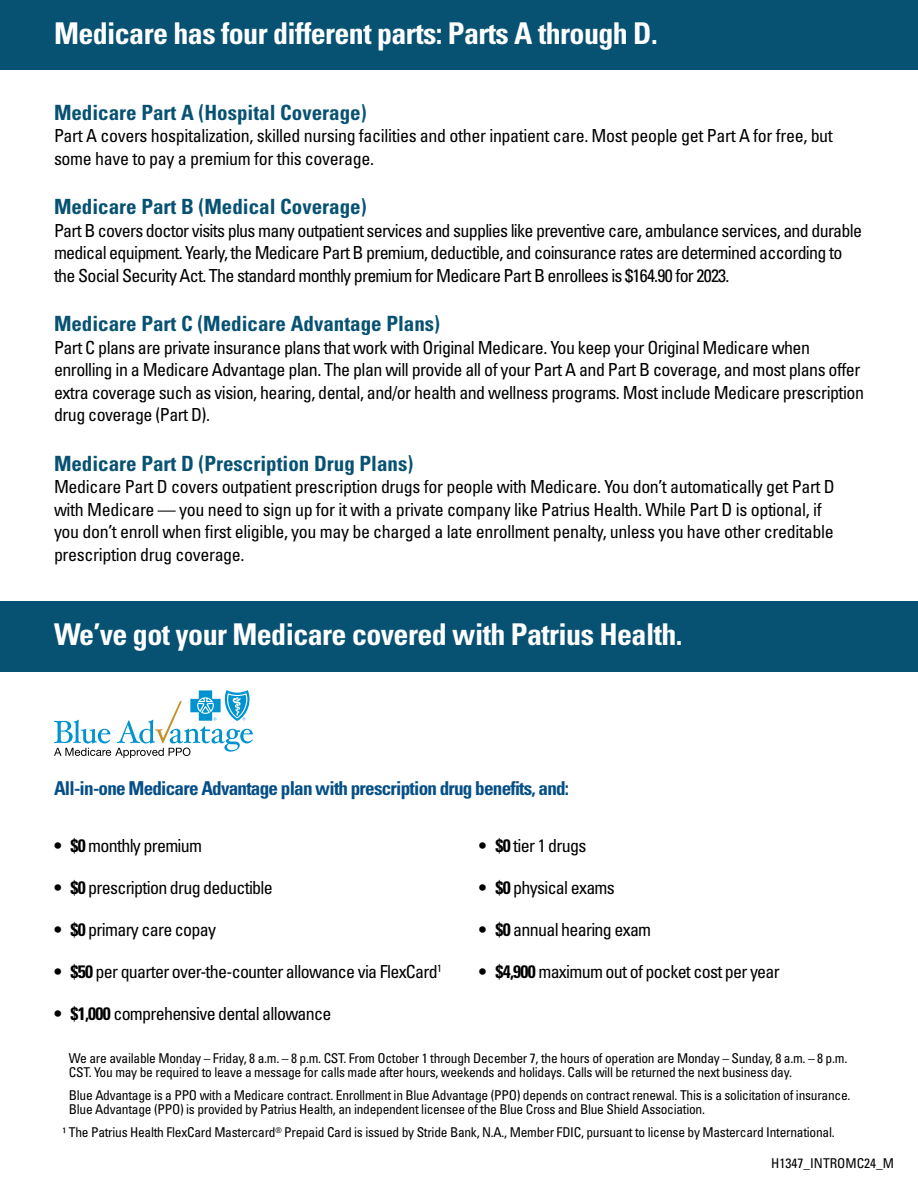
<style>
.page{position:relative;width:918px;height:1188px;background:#fff}
.page>*{position:absolute;margin:0;border:0;box-sizing:border-box;transform-origin:0 0}
.t1{font:700 condensed 30px "Univers LT Std";letter-spacing:-.02em;color:#fff}
.t2{font:700 condensed 21px "Univers LT Std";color:#075272}
.t3{font:700 condensed 19.2px "Univers LT Std";letter-spacing:-.04em;color:#054f87}
.t4{font:condensed 18px/22.5px "Univers LT Std";letter-spacing:-.03em;color:#000}
.disclaimer{font:condensed 13.5px/13.5px "Univers LT Std";letter-spacing:-.02em;color:#000}
.disclaimer-2{font:condensed 13.5px "Univers LT Std";color:#000}
.s1{font-weight:700}
</style>
<div class="page">
<div style="left:0;top:0;width:918px;height:69px;background:#075272"></div>
<div style="left:0;top:602px;width:918px;height:70px;background:#075272"></div>
<svg style="left:54px;top:690px;width:199px;height:68px"></svg>
<h2 class="t1" style="left:54px;top:15px;width:605px">Medicare has four different parts: Parts A through D.</h2>
<h3 class="t2" style="left:54px;top:100px;width:314px">Medicare Part A (Hospital Coverage)</h3>
<p class="t4" style="left:54px;top:125px;width:780px">Part A covers hospitalization, skilled nursing facilities and other inpatient care. Most people get Part A for free, but some have to pay a premium for this coverage.</p>
<h3 class="t2" style="left:54px;top:194px;width:314px">Medicare Part B (Medical Coverage)</h3>
<p class="t4" style="left:54px;top:219px;width:810px">Part B covers doctor visits plus many outpatient services and supplies like preventive care, ambulance services, and durable medical equipment. Yearly, the Medicare Part B premium, deductible, and coinsurance rates are determined according to the Social Security Act. The standard monthly premium for Medicare Part B enrollees is $164.90 for 2023.</p>
<h3 class="t2" style="left:54px;top:311px;width:388px">Medicare Part C (Medicare Advantage Plans)</h3>
<p class="t4" style="left:54px;top:336px;width:812px">Part C plans are private insurance plans that work with Original Medicare. You keep your Original Medicare when enrolling in a Medicare Advantage plan. The plan will provide all of your Part A and Part B coverage, and most plans offer extra coverage such as vision, hearing, dental, and/or health and wellness programs. Most include Medicare prescription drug coverage (Part D).</p>
<h3 class="t2" style="left:54px;top:451px;width:361px">Medicare Part D (Prescription Drug Plans)</h3>
<p class="t4" style="left:54px;top:476px;width:782px">Medicare Part D covers outpatient prescription drugs for people with Medicare. You don’t automatically get Part D with Medicare — you need to sign up for it with a private company like Patrius Health. While Part D is optional, if you don’t enroll when first eligible, you may be charged a late enrollment penalty, unless you have other creditable prescription drug coverage.</p>
<h2 class="t1" style="left:54px;top:616px;width:630px">We’ve got your Medicare covered with Patrius Health.</h2>
<h3 class="t3" style="left:54px;top:777px;width:517px">All-in-one Medicare Advantage plan with prescription drug benefits, and:</h3>
<p class="t4" style="left:54px;top:834px;width:150px"><span class="s1">• $0</span> monthly premium</p>
<p class="t4" style="left:54px;top:876px;width:220px"><span class="s1">• $0</span> prescription drug deductible</p>
<p class="t4" style="left:54px;top:918px;width:164px"><span class="s1">• $0</span> primary care copay</p>
<p class="t4" style="left:54px;top:960px;width:389px"><span class="s1">• $50</span> per quarter over-the-counter allowance via FlexCard<sup>1</sup></p>
<p class="t4" style="left:54px;top:1002px;width:279px"><span class="s1">• $1,000</span> comprehensive dental allowance</p>
<p class="t4" style="left:479px;top:834px;width:109px"><span class="s1">• $0</span> tier 1 drugs</p>
<p class="t4" style="left:479px;top:876px;width:137px"><span class="s1">• $0</span> physical exams</p>
<p class="t4" style="left:479px;top:918px;width:174px"><span class="s1">• $0</span> annual hearing exam</p>
<p class="t4" style="left:479px;top:960px;width:302px"><span class="s1">• $4,900</span> maximum out of pocket cost per year</p>
<p class="disclaimer" style="left:69px;top:1051px;width:780px">We are available Monday – Friday, 8 a.m. – 8 p.m. CST. From October 1 through December 7, the hours of operation are Monday – Sunday, 8 a.m. – 8 p.m.<br>CST. You may be required to leave a message for calls made after hours, weekends and holidays. Calls will be returned the next business day.</p>
<p class="disclaimer" style="left:69px;top:1088px;width:783px">Blue Advantage is a PPO with a Medicare contract. Enrollment in Blue Advantage (PPO) depends on contract renewal. This is a solicitation of insurance.<br>Blue Advantage (PPO) is provided by Patrius Health, an independent licensee of the Blue Cross and Blue Shield Association.</p>
<p class="disclaimer" style="left:63px;top:1125px;width:774px">¹ The Patrius Health FlexCard Mastercard<sup>®</sup> Prepaid Card is issued by Stride Bank, N.A., Member FDIC, pursuant to license by Mastercard International.</p>
<p class="disclaimer-2" style="left:771px;top:1155px;width:124px">H1347_INTROMC24_M</p>
</div>
